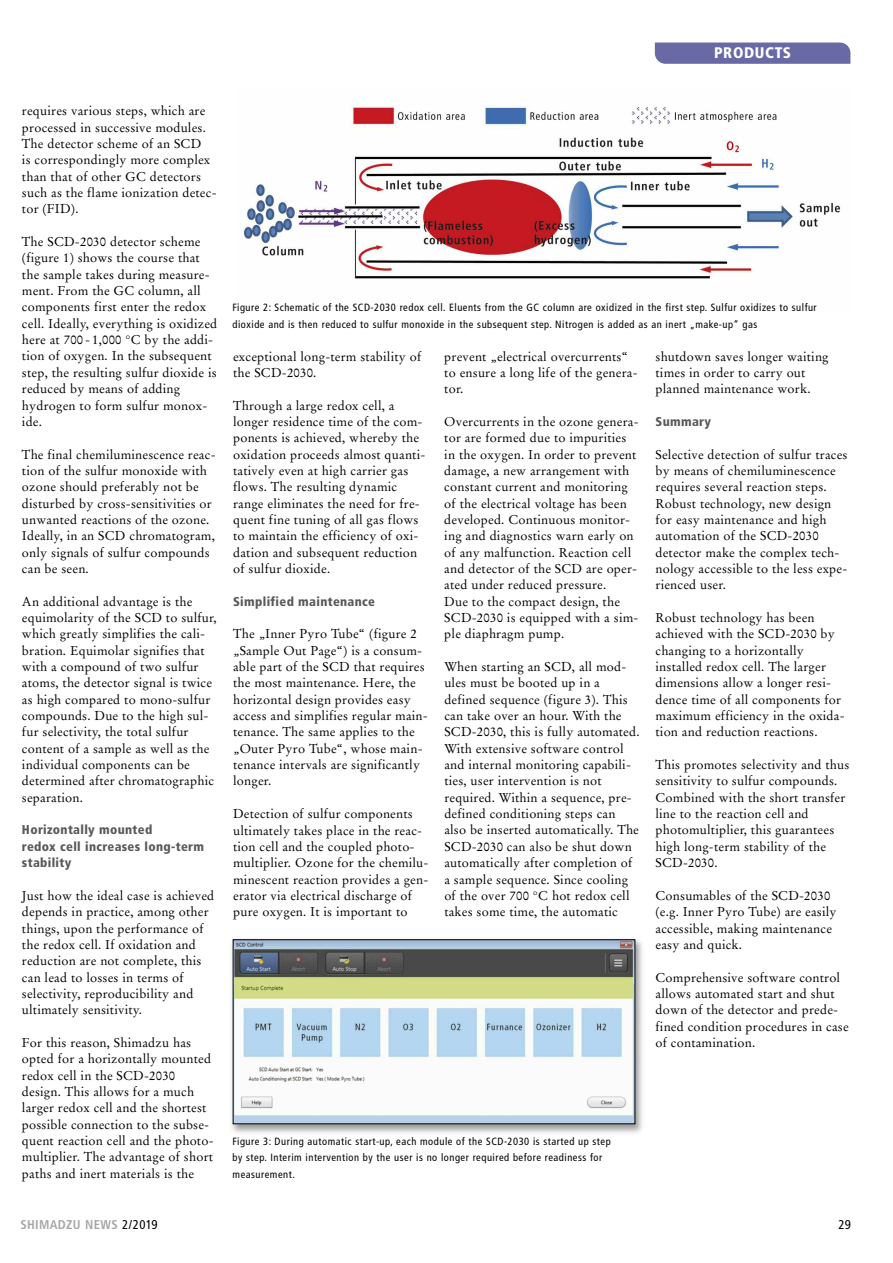
<style>
.page{position:relative;width:893px;height:1263px;background:#fff}
.page>*{position:absolute;margin:0;border:0;box-sizing:border-box;transform-origin:0 0}
.t1{font:900 condensed 15.3px "Frutiger LT";letter-spacing:.04em;color:#fff}
.t2{font:12.75px/16.4px "Stempel Garamond LT";letter-spacing:.015em;color:#000}
.t3{font:900 condensed 12.75px/16.4px "Frutiger LT";letter-spacing:.025em;color:#595959}
.t4{font:700 condensed 12.75px "Frutiger LT";letter-spacing:.025em;color:#a6a6a6}
.t5{font:condensed 12.75px "Frutiger LT";color:#000}
.t6{font:condensed 10.5px/16.4px "Frutiger LT";letter-spacing:.05em;color:#000}
.s1{font-weight:400;color:#000}
</style>
<div class="page">
<div style="left:655px;top:43px;width:195px;height:21px;background:#6969a6"></div>
<img style="left:241px;top:105px;width:599px;height:174px">
<img style="left:231px;top:939px;width:411px;height:194px">
<img style="left:235px;top:941px;width:398px;height:181px">
<div style="left:233px;top:939px;width:402px;height:185px;border:1px solid #000"></div>
<p class="t1" style="left:714px;top:47px;width:79px">PRODUCTS</p>
<p class="t2" style="left:22px;top:104px;width:196px">requires various steps, which are processed in successive modules.<br>The detector scheme of an SCD<br>is correspondingly more complex than that of other GC detectors such as the flame ionization detec&shy;tor (FID).</p>
<p class="t2" style="left:22px;top:235px;width:197px">The SCD-2030 detector scheme (figure 1) shows the course that the sample takes during measure&shy;ment. From the GC column, all components first enter the redox cell. Ideally, everything is oxidized here at 700 - 1,000 °C by the addi&shy;tion of oxygen. In the subsequent step, the resulting sulfur dioxide is reduced by means of adding hydrogen to form sulfur monox&shy;ide.</p>
<p class="t2" style="left:22px;top:447px;width:195px">The final chemiluminescence reac&shy;tion of the sulfur monoxide with ozone should preferably not be disturbed by cross-sensitivities or unwanted reactions of the ozone.<br>Ideally, in an SCD chromatogram, only signals of sulfur compounds can be seen.</p>
<p class="t2" style="left:22px;top:594px;width:196px">An additional advantage is the equimolarity of the SCD to sulfur, which greatly simplifies the cali&shy;bration. Equimolar signifies that with a compound of two sulfur atoms, the detector signal is twice as high compared to mono-sulfur compounds. Due to the high sul&shy;fur selectivity, the total sulfur content of a sample as well as the individual components can be determined after chromatographic separation.</p>
<p class="t3" style="left:22px;top:823px;width:184px">Horizontally mounted<br>redox cell increases long-term stability</p>
<p class="t2" style="left:22px;top:888px;width:194px">Just how the ideal case is achieved depends in practice, among other things, upon the performance of the redox cell. If oxidation and reduction are not complete, this can lead to losses in terms of selectivity, reproducibility and ultimately sensitivity.</p>
<p class="t2" style="left:22px;top:1035px;width:193px">For this reason, Shimadzu has opted for a horizontally mounted redox cell in the SCD-2030 design. This allows for a much larger redox cell and the shortest possible connection to the subse&shy;quent reaction cell and the photo&shy;multiplier. The advantage of short paths and inert materials is the</p>
<p class="t6" style="left:233px;top:300px;width:586px">Figure 2: Schematic of the SCD-2030 redox cell. Eluents from the GC column are oxidized in the first step. Sulfur oxidizes to sulfur dioxide and is then reduced to sulfur monoxide in the subsequent step. Nitrogen is added as an inert „make-up“ gas</p>
<p class="t2" style="left:233px;top:349px;width:190px">exceptional long-term stability of the SCD-2030.</p>
<p class="t2" style="left:233px;top:398px;width:194px">Through a large redox cell, a longer residence time of the com&shy;ponents is achieved, whereby the oxidation proceeds almost quanti&shy;tatively even at high carrier gas flows. The resulting dynamic range eliminates the need for fre&shy;quent fine tuning of all gas flows to maintain the efficiency of oxi&shy;dation and subsequent reduction of sulfur dioxide.</p>
<p class="t3" style="left:233px;top:594px;width:143px">Simplified maintenance</p>
<p class="t2" style="left:233px;top:627px;width:196px">The „Inner Pyro Tube“ (figure 2 „Sample Out Page“) is a consum&shy;able part of the SCD that requires the most maintenance. Here, the horizontal design provides easy access and simplifies regular main&shy;tenance. The same applies to the „Outer Pyro Tube“, whose main&shy;tenance intervals are significantly longer.</p>
<p class="t2" style="left:233px;top:807px;width:197px">Detection of sulfur components ultimately takes place in the reac&shy;tion cell and the coupled photo&shy;multiplier. Ozone for the chemilu&shy;minescent reaction provides a gen&shy;erator via electrical discharge of pure oxygen. It is important to</p>
<p class="t2" style="left:444px;top:349px;width:195px">prevent „electrical overcurrents“ to ensure a long life of the genera&shy;tor.</p>
<p class="t2" style="left:444px;top:414px;width:196px">Overcurrents in the ozone genera&shy;tor are formed due to impurities in the oxygen. In order to prevent damage, a new arrangement with constant current and monitoring of the electrical voltage has been developed. Continuous monitor&shy;ing and diagnostics warn early on of any malfunction. Reaction cell and detector of the SCD are oper&shy;ated under reduced pressure.<br>Due to the compact design, the<br>SCD-2030 is equipped with a sim&shy;ple diaphragm pump.</p>
<p class="t2" style="left:444px;top:660px;width:197px">When starting an SCD, all mod&shy;ules must be booted up in a defined sequence (figure 3). This can take over an hour. With the<br>SCD-2030, this is fully automated.<br>With extensive software control and internal monitoring capabili&shy;ties, user intervention is not required. Within a sequence, pre&shy;defined conditioning steps can also be inserted automatically. The<br>SCD-2030 can also be shut down automatically after completion of a sample sequence. Since cooling of the over 700 °C hot redox cell takes some time, the automatic</p>
<p class="t2" style="left:655px;top:349px;width:175px">shutdown saves longer waiting times in order to carry out planned maintenance work.</p>
<p class="t3" style="left:655px;top:414px;width:57px">Summary</p>
<p class="t2" style="left:655px;top:447px;width:194px">Selective detection of sulfur traces by means of chemiluminescence requires several reaction steps.<br>Robust technology, new design for easy maintenance and high automation of the SCD-2030 detector make the complex tech&shy;nology accessible to the less expe&shy;rienced user.</p>
<p class="t2" style="left:655px;top:611px;width:191px">Robust technology has been achieved with the SCD-2030 by changing to a horizontally installed redox cell. The larger dimensions allow a longer resi&shy;dence time of all components for maximum efficiency in the oxida&shy;tion and reduction reactions.</p>
<p class="t2" style="left:655px;top:758px;width:195px">This promotes selectivity and thus sensitivity to sulfur compounds.<br>Combined with the short transfer line to the reaction cell and photomultiplier, this guarantees high long-term stability of the<br>SCD-2030.</p>
<p class="t2" style="left:655px;top:888px;width:183px">Consumables of the SCD-2030 (e.g. Inner Pyro Tube) are easily accessible, making maintenance easy and quick.</p>
<p class="t2" style="left:655px;top:970px;width:195px">Comprehensive software control allows automated start and shut down of the detector and prede&shy;fined condition procedures in case of contamination.</p>
<p class="t6" style="left:233px;top:1134px;width:380px">Figure 3: During automatic start-up, each module of the SCD-2030 is started up step by step. Interim intervention by the user is no longer required before readiness for measurement.</p>
<p class="t4" style="left:20px;top:1220px;width:139px">SHIMADZU NEWS <span class="s1">2/2019</span></p>
<p class="t5" style="left:838px;top:1220px;width:14px">29</p>
</div>
